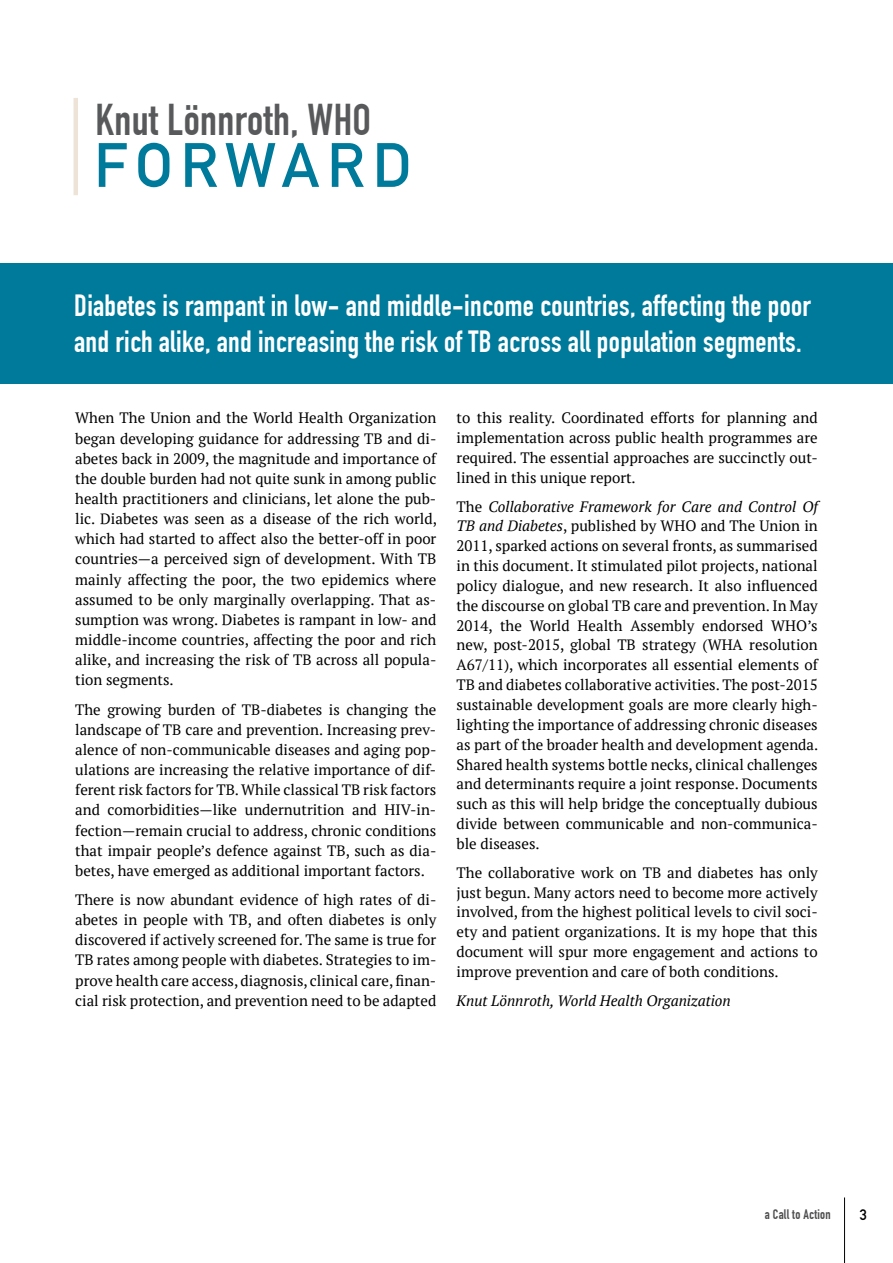
<style>
.page{position:relative;width:893px;height:1263px;background:#fff}
.page>*{position:absolute;margin:0;border:0;box-sizing:border-box;transform-origin:0 0}
.t1{font:700 61.5px "DIN Alternate";letter-spacing:.13em;color:#007a9b}
.t2{font:700 43.5px "DIN Condensed";letter-spacing:.01em;color:#58595b}
.t3{font:700 30px/36px "DIN Condensed";letter-spacing:.01em;color:#fff}
.t4{font:15px/20.1px "PT Serif";color:#000;text-align:justify}
.t5{font:italic 15px "PT Serif";color:#000}
.t6{font:15px "DIN Mittelschrift Std";color:#000}
.t7{font:700 13.5px "DIN Condensed";letter-spacing:.02em;color:#4d4d4f}
.s1{font-style:italic}
</style>
<div class="page">
<hr style="left:844px;top:1197px;width:1px;height:66px;background:#000">
<hr style="left:74px;top:98px;width:4px;height:97px;background:#ede3d7">
<div style="left:0;top:263px;width:893px;height:121px;background:#007a9b"></div>
<h2 class="t2" style="left:96px;top:94px;width:277px">Knut Lönnroth, WHO</h2>
<h1 class="t1" style="left:94px;top:118px;width:319px">FORWARD</h1>
<h3 class="t3" style="left:74px;top:288px;width:738px">Diabetes is rampant in low- and middle-income countries, affecting the poor and rich alike, and increasing the risk of TB across all population segments.</h3>
<p class="t4" style="left:75px;top:408px;width:363px">When The Union and the World Health Organization began developing guidance for addressing TB and di&shy;abetes back in 2009, the magnitude and importance of the double burden had not quite sunk in among public health practitioners and clinicians, let alone the pub&shy;lic. Diabetes was seen as a disease of the rich world, which had started to affect also the better-off in poor countries—a perceived sign of development. With TB mainly affecting the poor, the two epidemics where assumed to be only marginally overlapping. That as&shy;sumption was wrong. Diabetes is rampant in low- and middle-income countries, affecting the poor and rich alike, and increasing the risk of TB across all popula&shy;tion segments.</p>
<p class="t4" style="left:75px;top:699px;width:363px">The growing burden of TB-diabetes is changing the landscape of TB care and prevention. Increasing prev&shy;alence of non-communicable diseases and aging pop&shy;ulations are increasing the relative importance of dif&shy;ferent risk factors for TB. While classical TB risk factors and comorbidities—like undernutrition and HIV-in&shy;fection—remain crucial to address, chronic conditions that impair people’s defence against TB, such as dia&shy;betes, have emerged as additional important factors.</p>
<p class="t4" style="left:75px;top:889px;width:363px">There is now abundant evidence of high rates of di&shy;abetes in people with TB, and often diabetes is only discovered if actively screened for. The same is true for TB rates among people with diabetes. Strategies to im&shy;prove health care access, diagnosis, clinical care, finan&shy;cial risk protection, and prevention need to be adapted</p>
<p class="t4" style="left:457px;top:408px;width:363px">to this reality. Coordinated efforts for planning and implementation across public health programmes are required. The essential approaches are succinctly out&shy;lined in this unique report.</p>
<p class="t4" style="left:457px;top:496px;width:363px">The <span class="s1">Collaborative Framework for Care and Control Of TB and Diabetes</span>, published by WHO and The Union in 2011, sparked actions on several fronts, as summarised in this document. It stimulated pilot projects, national policy dialogue, and new research. It also influenced the discourse on global TB care and prevention. In May 2014, the World Health Assembly endorsed WHO’s new, post-2015, global TB strategy (WHA resolution A67/11), which incorporates all essential elements of TB and diabetes collaborative activities. The post-2015 sustainable development goals are more clearly high&shy;lighting the importance of addressing chronic diseases as part of the broader health and development agenda.<br>Shared health systems bottle necks, clinical challenges and determinants require a joint response. Documents such as this will help bridge the conceptually dubious divide between communicable and non-communica&shy;ble diseases.</p>
<p class="t4" style="left:457px;top:862px;width:363px">The collaborative work on TB and diabetes has only just begun. Many actors need to become more actively involved, from the highest political levels to civil soci&shy;ety and patient organizations. It is my hope that this document will spur more engagement and actions to improve prevention and care of both conditions.</p>
<p class="t5" style="left:457px;top:991px;width:276px">Knut Lönnroth, World Health Organization</p>
<p class="t7" style="left:765px;top:1207px;width:67px">a Call to Action</p>
<p class="t6" style="left:860px;top:1205px;width:9px">3</p>
</div>
